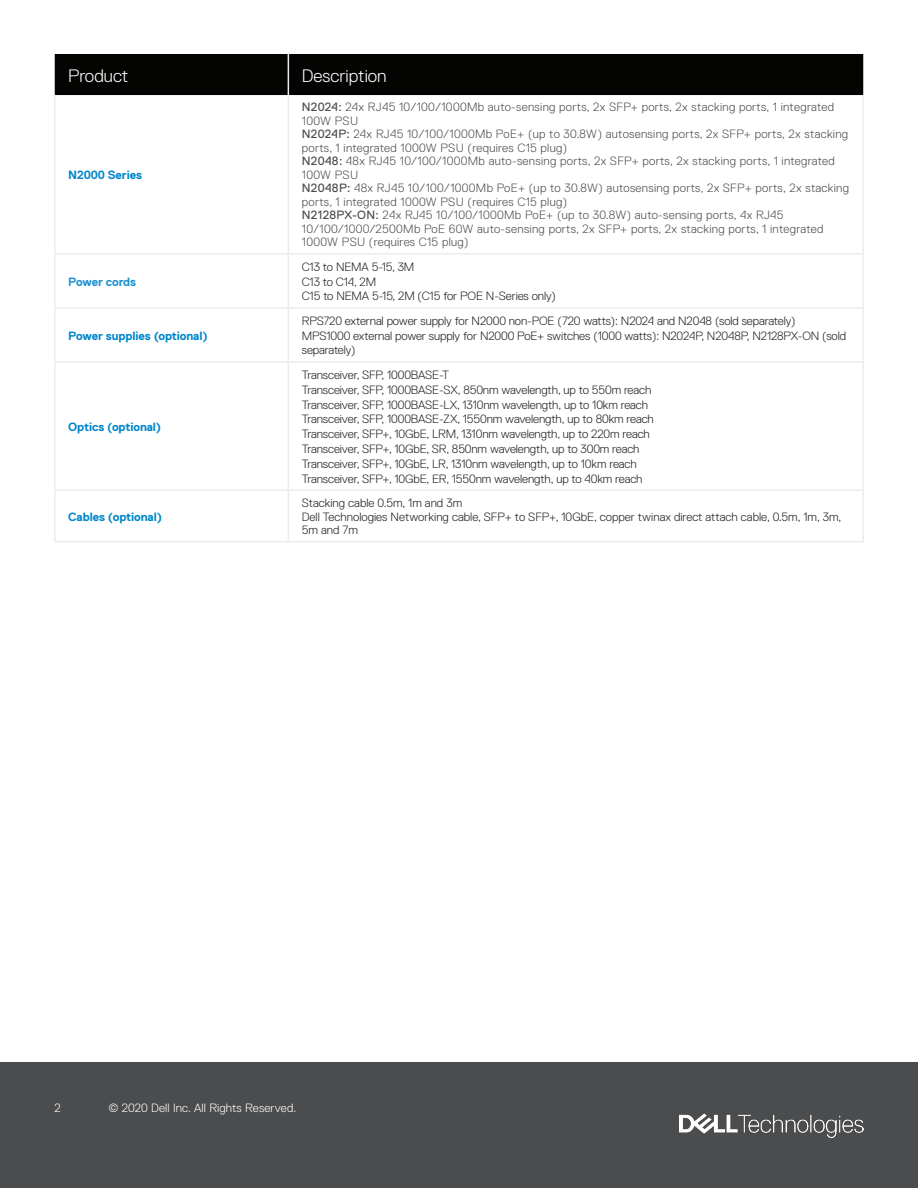
<style>
.page{position:relative;width:918px;height:1188px;background:#fff}
.page>*{position:absolute;margin:0;border:0;box-sizing:border-box;transform-origin:0 0}
.t1{font:300 18px "Replica Pro";color:#fff}
.Ordering_specs{font:300 12px "Replica Pro";letter-spacing:-.01em;color:#231f20}
.Ordering_specs-2{font:300 12px/13.5px "Replica Pro";letter-spacing:.025em;color:#4b4c4d}
.Spec_Header{font:300 12px/13.5px "Replica Pro";color:#231f20}
.Ordering_specs-3{font:700 12px "Replica Pro";letter-spacing:-.01em;color:#0087cb}
.t2{font:300 12px "Replica Pro";letter-spacing:.01em;color:#fff}
.Ordering_specs-4{font:700 12px "Replica Pro";letter-spacing:-.015em;color:#1f92d1}
.s1{font-weight:400}
</style>
<div class="page">
<div style="left:0;top:1062px;width:918px;height:126px;background:#4b4c4d"></div>
<img style="left:679px;top:1113px;width:185px;height:24px">
<div style="left:55px;top:54px;width:808px;height:41px;background:#040503"></div>
<hr style="left:288px;top:54px;width:1px;height:41px;background:#ececee">
<hr style="left:288px;top:95px;width:1px;height:158px;background:#ececee">
<hr style="left:54px;top:253px;width:234px;height:2px;background:#ececee">
<hr style="left:288px;top:253px;width:576px;height:2px;background:#ececee">
<hr style="left:288px;top:255px;width:1px;height:52px;background:#ececee">
<hr style="left:54px;top:307px;width:234px;height:2px;background:#ececee">
<hr style="left:288px;top:307px;width:576px;height:2px;background:#ececee">
<hr style="left:288px;top:309px;width:1px;height:52px;background:#ececee">
<hr style="left:54px;top:361px;width:234px;height:2px;background:#ececee">
<hr style="left:288px;top:363px;width:1px;height:126px;background:#ececee">
<hr style="left:288px;top:491px;width:1px;height:50px;background:#ececee">
<hr style="left:54px;top:95px;width:2px;height:158px;background:#ececee">
<hr style="left:54px;top:255px;width:2px;height:52px;background:#ececee">
<hr style="left:54px;top:309px;width:2px;height:52px;background:#ececee">
<hr style="left:54px;top:363px;width:2px;height:126px;background:#ececee">
<hr style="left:54px;top:491px;width:2px;height:50px;background:#ececee">
<hr style="left:862px;top:95px;width:2px;height:158px;background:#ececee">
<hr style="left:862px;top:255px;width:2px;height:52px;background:#ececee">
<hr style="left:862px;top:309px;width:2px;height:52px;background:#ececee">
<hr style="left:288px;top:489px;width:576px;height:2px;background:#ececee">
<hr style="left:288px;top:541px;width:576px;height:1px;background:#ececee">
<hr style="left:288px;top:361px;width:576px;height:2px;background:#ececee">
<hr style="left:862px;top:363px;width:2px;height:126px;background:#ececee">
<hr style="left:54px;top:489px;width:234px;height:2px;background:#ececee">
<hr style="left:862px;top:491px;width:2px;height:50px;background:#ececee">
<hr style="left:54px;top:541px;width:234px;height:1px;background:#ececee">
<p class="t1" style="left:68px;top:65px;width:62px">Product</p>
<p class="t1" style="left:302px;top:65px;width:86px">Description</p>
<p class="Ordering_specs-3" style="left:68px;top:168px;width:75px">N2000 Series</p>
<p class="Ordering_specs-4" style="left:68px;top:275px;width:70px">Power cords</p>
<p class="Ordering_specs-3" style="left:68px;top:329px;width:141px">Power supplies (optional)</p>
<p class="Ordering_specs-3" style="left:68px;top:420px;width:95px">Optics (optional)</p>
<p class="Ordering_specs-3" style="left:68px;top:510px;width:95px">Cables (optional)</p>
<p class="Ordering_specs-2" style="left:302px;top:100px;width:549px"><span class="s1">N2024:</span> 24x RJ45 10/100/1000Mb auto-sensing ports, 2x SFP+ ports, 2x stacking ports, 1 integrated 100W PSU<br><span class="s1">N2024P:</span> 24x RJ45 10/100/1000Mb PoE+ (up to 30.8W) autosensing ports, 2x SFP+ ports, 2x stacking ports, 1 integrated 1000W PSU (requires C15 plug)<br><span class="s1">N2048:</span> 48x RJ45 10/100/1000Mb auto-sensing ports, 2x SFP+ ports, 2x stacking ports, 1 integrated 100W PSU<br><span class="s1">N2048P:</span> 48x RJ45 10/100/1000Mb PoE+ (up to 30.8W) autosensing ports, 2x SFP+ ports, 2x stacking ports, 1 integrated 1000W PSU (requires C15 plug)<br><span class="s1">N2128PX-ON:</span> 24x RJ45 10/100/1000Mb PoE+ (up to 30.8W) auto-sensing ports, 4x RJ45<br>10/100/1000/2500Mb PoE 60W auto-sensing ports, 2x SFP+ ports, 2x stacking ports, 1 integrated 1000W PSU (requires C15 plug)</p>
<p class="Ordering_specs" style="left:302px;top:260px;width:114px">C13 to NEMA 5-15, 3M</p>
<p class="Ordering_specs" style="left:302px;top:275px;width:76px">C13 to C14, 2M</p>
<p class="Ordering_specs" style="left:302px;top:290px;width:255px">C15 to NEMA 5-15, 2M (C15 for POE N-Series only)</p>
<p class="Ordering_specs" style="left:302px;top:314px;width:495px">RPS720 external power supply for N2000 non-POE (720 watts): N2024 and N2048 (sold separately)</p>
<p class="Ordering_specs" style="left:302px;top:329px;width:546px">MPS1000 external power supply for N2000 PoE+ switches (1000 watts): N2024P, N2048P, N2128PX-ON (sold</p>
<p class="Ordering_specs" style="left:302px;top:344px;width:55px">separately)</p>
<p class="Ordering_specs" style="left:302px;top:368px;width:149px">Transceiver, SFP, 1000BASE-T</p>
<p class="Ordering_specs" style="left:302px;top:383px;width:351px">Transceiver, SFP, 1000BASE-SX, 850nm wavelength, up to 550m reach</p>
<p class="Ordering_specs" style="left:302px;top:398px;width:348px">Transceiver, SFP, 1000BASE-LX, 1310nm wavelength, up to 10km reach</p>
<p class="Ordering_specs" style="left:302px;top:413px;width:354px">Transceiver, SFP, 1000BASE-ZX, 1550nm wavelength, up to 80km reach</p>
<p class="Ordering_specs" style="left:302px;top:427px;width:350px">Transceiver, SFP+, 10GbE, LRM, 1310nm wavelength, up to 220m reach</p>
<p class="Ordering_specs" style="left:302px;top:442px;width:339px">Transceiver, SFP+, 10GbE, SR, 850nm wavelength, up to 300m reach</p>
<p class="Ordering_specs" style="left:302px;top:457px;width:336px">Transceiver, SFP+, 10GbE, LR, 1310nm wavelength, up to 10km reach</p>
<p class="Ordering_specs" style="left:302px;top:472px;width:342px">Transceiver, SFP+, 10GbE, ER, 1550nm wavelength, up to 40km reach</p>
<p class="Spec_Header" style="left:302px;top:496px;width:162px">Stacking cable 0.5m, 1m and 3m</p>
<p class="Spec_Header" style="left:302px;top:510px;width:541px">Dell Technologies Networking cable, SFP+ to SFP+, 10GbE, copper twinax direct attach cable, 0.5m, 1m, 3m,<br>5m and 7m</p>
<p class="t2" style="left:54px;top:1101px;width:8px">2</p>
<p class="t2" style="left:108px;top:1101px;width:189px">© 2020 Dell Inc. All Rights Reserved.</p>
</div>
